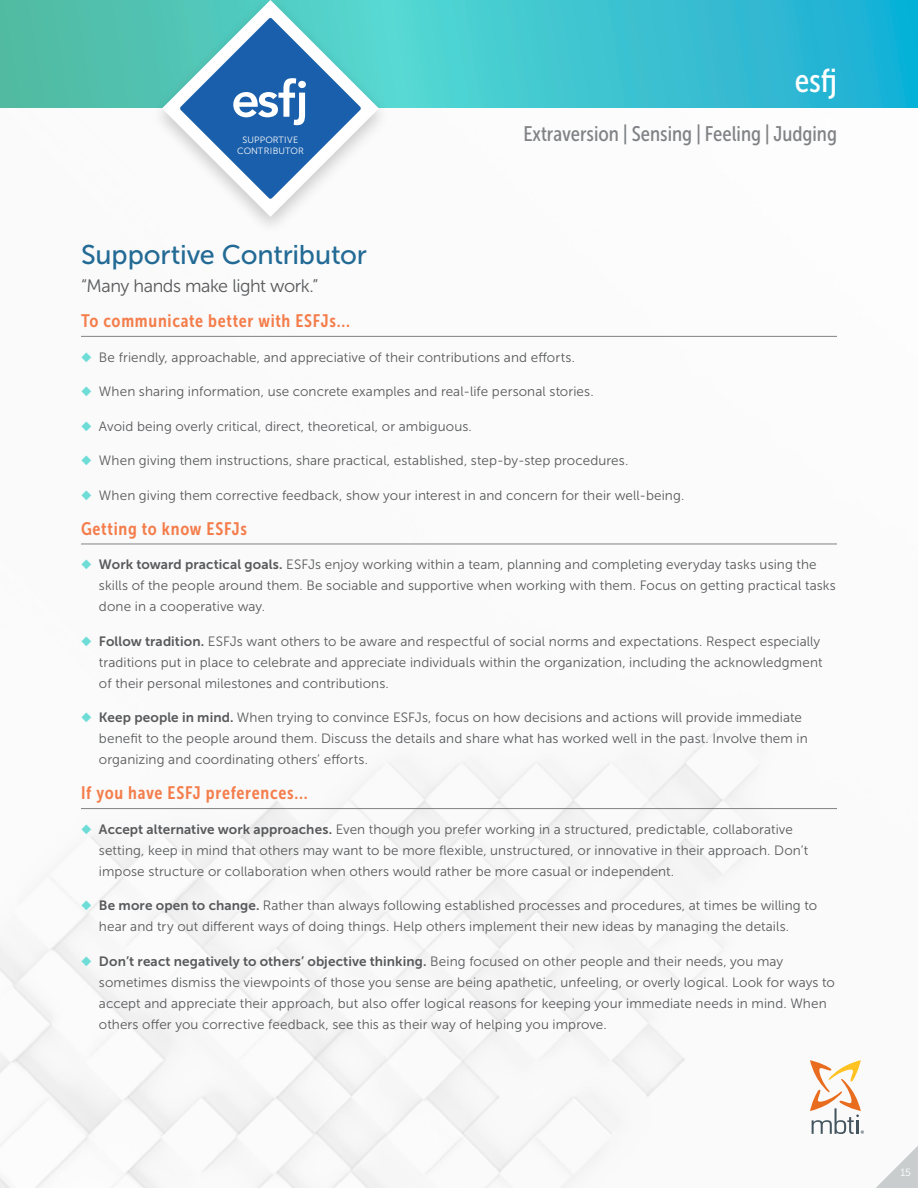
<style>
.page{position:relative;width:918px;height:1188px;background:#fff}
.page>*{position:absolute;margin:0;border:0;box-sizing:border-box;transform-origin:0 0}
.t1{font:33px "Museo Sans Cond 500";color:#fff}
.t2{font:27px "Museo Sans 500";letter-spacing:-.01em;color:#236a95}
.t3{font:21px "Museo Sans Cond 500";color:#808285}
.t4{font:18px "Museo Sans Cond 700";letter-spacing:.04em;color:#f47d4b}
.t5{font:18px "Museo Sans 300";letter-spacing:-.025em;color:#58595b}
.t6{font:13.5px/21px "Museo Sans 300";letter-spacing:.005em;color:#58595b}
.t7{font:13.5px "Museo Sans 700";letter-spacing:.01em;color:#58595b}
.t8{font:10.5px "Museo Sans 300";color:#fff}
.t9{font:9.15px/10.8px "Museo Sans 300";color:#fff;text-align:center}
.s1{color:#6edcd7}
.s2{font-family:"Museo Sans 700"}
.s3{font-family:"Museo Sans 300"}
</style>
<div class="page">
<svg style="left:0;top:0;width:918px;height:108px;background:#3dc0c8"></svg>
<svg style="left:876px;top:1146px;width:42px;height:42px"></svg>
<div style="left:149px;top:0;width:242px;height:236px;background:#000;opacity:.2"></div>
<svg style="left:161px;top:0;width:219px;height:218px"></svg>
<svg style="left:810px;top:1060px;width:54px;height:74px"></svg>
<hr style="left:81px;top:336px;width:756px;height:1px;background:#808285">
<hr style="left:81px;top:544px;width:756px;height:1px;background:#808285">
<hr style="left:81px;top:808px;width:756px;height:1px;background:#808285">
<svg style="left:180px;top:18px;width:181px;height:181px"></svg>
<p class="t9" style="left:237px;top:134px;width:68px">SUPPORTIVE<br>CONTRIBUTOR</p>
<h1 class="t1" style="left:795px;top:63px;width:44px">esfj</h1>
<h3 class="t3" style="left:523px;top:122px;width:315px">Extraversion | Sensing | Feeling | Judging</h3>
<h2 class="t2" style="left:81px;top:240px;width:287px">Supportive Contributor</h2>
<h3 class="t5" style="left:81px;top:276px;width:239px">“Many hands make light work.”</h3>
<h3 class="t4" style="left:81px;top:311px;width:271px">To communicate better with ESFJs...</h3>
<p class="t6" style="left:81px;top:346px;width:496px"><span class="s1">◆</span> Be friendly, approachable, and appreciative of their contributions and efforts.</p>
<p class="t6" style="left:81px;top:381px;width:514px"><span class="s1">◆</span> When sharing information, use concrete examples and real-life personal stories.</p>
<p class="t6" style="left:81px;top:415px;width:392px"><span class="s1">◆</span> Avoid being overly critical, direct, theoretical, or ambiguous.</p>
<p class="t6" style="left:81px;top:450px;width:549px"><span class="s1">◆</span> When giving them instructions, share practical, established, step-by-step procedures.</p>
<p class="t6" style="left:81px;top:484px;width:605px"><span class="s1">◆</span> When giving them corrective feedback, show your interest in and concern for their well-being.</p>
<h3 class="t4" style="left:81px;top:518px;width:168px">Getting to know ESFJs</h3>
<p class="t6" style="left:99px;top:554px;width:738px;text-indent:-18px"><span class="s1">◆</span> <span class="s2">Work toward practical goals.</span> ESFJs enjoy working within a team, planning and completing everyday tasks using the skills of the people around them. Be sociable and supportive when working with them. Focus on getting practical tasks done in a cooperative way.</p>
<p class="t6" style="left:99px;top:631px;width:725px;text-indent:-18px"><span class="s1">◆</span> <span class="s2">Follow tradition.</span> ESFJs want others to be aware and respectful of social norms and expectations. Respect especially traditions put in place to celebrate and appreciate individuals within the organization, including the acknowledgment of their personal milestones and contributions.</p>
<p class="t6" style="left:99px;top:707px;width:710px;text-indent:-18px"><span class="s1">◆</span> <span class="s2">Keep people in mind.</span> When trying to convince ESFJs, focus on how decisions and actions will provide immediate benefit to the people around them. Discuss the details and share what has worked well in the past. Involve them in organizing and coordinating others’ efforts.</p>
<h3 class="t4" style="left:81px;top:783px;width:228px">If you have ESFJ preferences...</h3>
<p class="t6" style="left:99px;top:819px;width:711px;text-indent:-18px"><span class="s1">◆</span> <span class="s2">Accept alternative work approaches.</span> Even though you prefer working in a structured, predictable, collaborative setting, keep in mind that others may want to be more flexible, unstructured, or innovative in their approach. Don’t impose structure or collaboration when others would rather be more casual or independent.</p>
<p class="t6" style="left:99px;top:895px;width:720px;text-indent:-18px"><span class="s1">◆</span> <span class="s2">Be more open to change.</span> Rather than always following established processes and procedures, at times be willing to hear and try out different ways of doing things. Help others implement their new ideas by managing the details.</p>
<p class="t7" style="left:81px;top:954px;width:704px"><span class="s1">◆</span> Don’t react negatively to others’ objective thinking. <span class="s3">Being focused on other people and their needs, you may</span></p>
<p class="t6" style="left:99px;top:972px;width:737px">sometimes dismiss the viewpoints of those you sense are being apathetic, unfeeling, or overly logical. Look for ways to accept and appreciate their approach, but also offer logical reasons for keeping your immediate needs in mind. When others offer you corrective feedback, see this as their way of helping you improve.</p>
<p class="t8" style="left:900px;top:1166px;width:12px">15</p>
</div>
